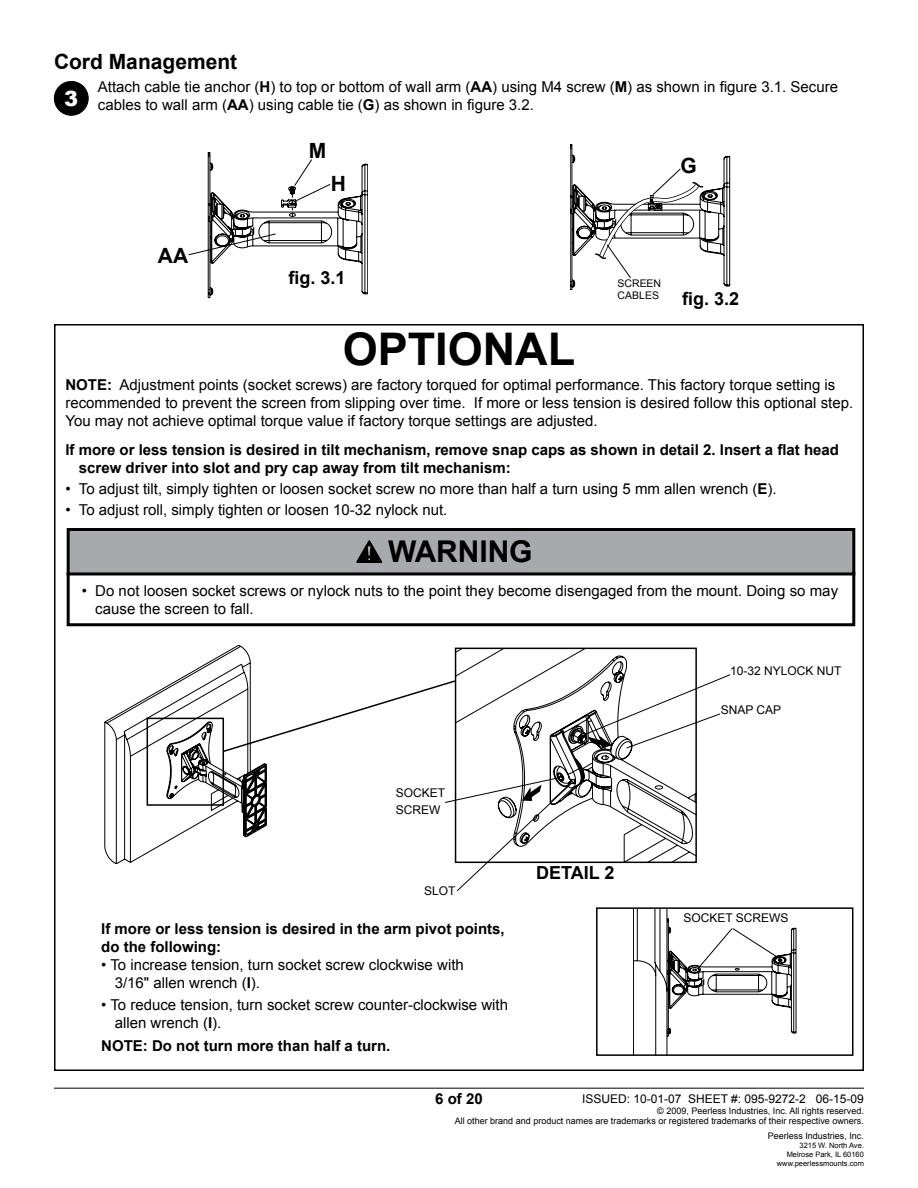
<style>
.page{position:relative;width:918px;height:1188px;background:#fff}
.page>*{position:absolute;margin:0;border:0;box-sizing:border-box;transform-origin:0 0}
.t1{font:700 45px "Arial";color:#000}
.t2{font:700 30px "Arial";letter-spacing:-.005em;color:#000}
.t3{font:700 21px "Arial";color:#000}
.t4{font:900 21px "Arial";color:#fff}
.t5{font:700 18px "Arial";color:#000}
.t6{font:15px/18px "Arial";color:#000}
.t7{font:700 15px/18px "Arial";color:#000}
.t8{font:12px "Arial";color:#000}
.t9{font:10.5px/12.6px "Arial";color:#000}
.t10{font:9px/10.8px "Arial";color:#000;text-align:right}
.t11{font:7.5px/9px "Arial";color:#000;text-align:right}
.s1{font-weight:700}
</style>
<div class="page">
<hr style="left:54px;top:1088px;width:810px;height:1px;background:#000">
<div style="left:67px;top:572px;width:788px;height:54px;border:3px solid #000"></div>
<div style="left:68px;top:530px;width:786px;height:44px;background:#a7a9ac"></div>
<div style="left:67px;top:528px;width:788px;height:47px;border:3px solid #000"></div>
<svg style="left:357px;top:541px;width:25px;height:22px"></svg>
<svg style="left:105px;top:645px;width:626px;height:246px"></svg>
<svg style="left:633px;top:910px;width:163px;height:143px"></svg>
<div style="left:596px;top:907px;width:257px;height:149px;border:2px solid #000"></div>
<div style="left:54px;top:81px;width:34px;height:34px;background:#000;border-radius:50%"></div>
<div style="left:54px;top:81px;width:35px;height:35px;border:1px solid #000;border-radius:50%"></div>
<svg style="left:188px;top:152px;width:180px;height:146px"></svg>
<svg style="left:570px;top:144px;width:160px;height:146px"></svg>
<h3 class="t3" style="left:54px;top:48px;width:185px">Cord Management</h3>
<h3 class="t4" style="left:64px;top:83px;width:16px">3</h3>
<p class="t6" style="left:98px;top:78px;width:742px">Attach cable tie anchor (<span class="s1">H</span>) to top or bottom of wall arm (<span class="s1">AA</span>) using M4 screw (<span class="s1">M</span>) as shown in figure 3.1. Secure cables to wall arm (<span class="s1">AA</span>) using cable tie (<span class="s1">G</span>) as shown in figure 3.2.</p>
<h3 class="t3" style="left:309px;top:137px;width:19px">M</h3>
<h3 class="t3" style="left:331px;top:170px;width:17px">H</h3>
<h3 class="t3" style="left:680px;top:152px;width:18px">G</h3>
<h3 class="t3" style="left:158px;top:242px;width:32px">AA</h3>
<p class="t5" style="left:288px;top:266px;width:59px">fig. 3.1</p>
<p class="t9" style="left:618px;top:277px;width:41px">screen cables</p>
<h1 class="t1" style="left:343px;top:320px;width:234px">OPTIONAL</h1>
<p class="t5" style="left:682px;top:287px;width:59px">fig. 3.2</p>
<p class="t6" style="left:65px;top:376px;width:789px"><span class="s1">NOTE:</span> Adjustment points (socket screws) are factory torqued for optimal performance. This factory torque setting is recommended to prevent the screen from slipping over time. If more or less tension is desired follow this optional step.<br>You may not achieve optimal torque value if factory torque settings are adjusted.</p>
<p class="t7" style="left:79px;top:441px;width:762px;text-indent:-14px">If more or less tension is desired in tilt mechanism, remove snap caps as shown in detail 2. Insert a flat head screw driver into slot and pry cap away from tilt mechanism:</p>
<p class="t6" style="left:65px;top:480px;width:713px">• To adjust tilt, simply tighten or loosen socket screw no more than half a turn using 5 mm allen wrench (<span class="s1">E</span>).</p>
<p class="t6" style="left:65px;top:501px;width:383px">• To adjust roll, simply tighten or loosen 10-32 nylock nut.</p>
<h2 class="t2" style="left:388px;top:532px;width:146px">WARNING</h2>
<p class="t6" style="left:95px;top:582px;width:744px;text-indent:-14px">• Do not loosen socket screws or nylock nuts to the point they become disengaged from the mount. Doing so may cause the screen to fall.</p>
<p class="t8" style="left:730px;top:663px;width:60px">10-32 nylocknut</p>
<p class="t8" style="left:396px;top:785px;width:10px">sock</p>
<p class="t8" style="left:430px;top:785px;width:13px">et</p>
<p class="t8" style="left:396px;top:801px;width:10px">screw</p>
<p class="t8" style="left:424px;top:882px;width:33px">SLOT</p>
<p class="t7" style="left:101px;top:920px;width:405px">If more or less tension is desired in the arm pivot points, do the following:</p>
<p class="t6" style="left:115px;top:956px;width:351px;text-indent:-14px">• To increase tension, turn socket screw clockwise with<br>3/16" allen wrench (<span class="s1">I</span>).</p>
<p class="t6" style="left:115px;top:996px;width:395px;text-indent:-14px">• To reduce tension, turn socket screw counter-clockwise with allen wrench (<span class="s1">I</span>).</p>
<p class="t7" style="left:101px;top:1037px;width:291px">NOTE: Do not turn more than half a turn.</p>
<p class="t5" style="left:536px;top:861px;width:12px">detail</p>
<p class="t5" style="left:605px;top:861px;width:12px">2</p>
<p class="t8" style="left:721px;top:702px;width:9px">snapcap</p>
<p class="t8" style="left:683px;top:910px;width:18px">Sock</p>
<p class="t8" style="left:717px;top:910px;width:16px">etsc</p>
<p class="t8" style="left:753px;top:910px;width:27px">rews</p>
<p class="t7" style="left:435px;top:1090px;width:49px">6 of 20</p>
<p class="t8" style="left:582px;top:1091px;width:283px">ISSUED: 10-01-07 SHEET #: 095-9272-2 06-15-09</p>
<p class="t10" style="left:455px;top:1105px;width:411px">© 2009, Peerless Industries, Inc. All rights reserved.<br>All other brand and product names are trademarks or registered trademarks of their respective owners.</p>
<p class="t10" style="left:768px;top:1131px;width:98px">Peerless Industries, Inc.</p>
<p class="t11" style="left:777px;top:1141px;width:89px">3215 W. North Ave.<br>Melrose Park, IL 60160 www.peerlessmounts.com</p>
</div>
